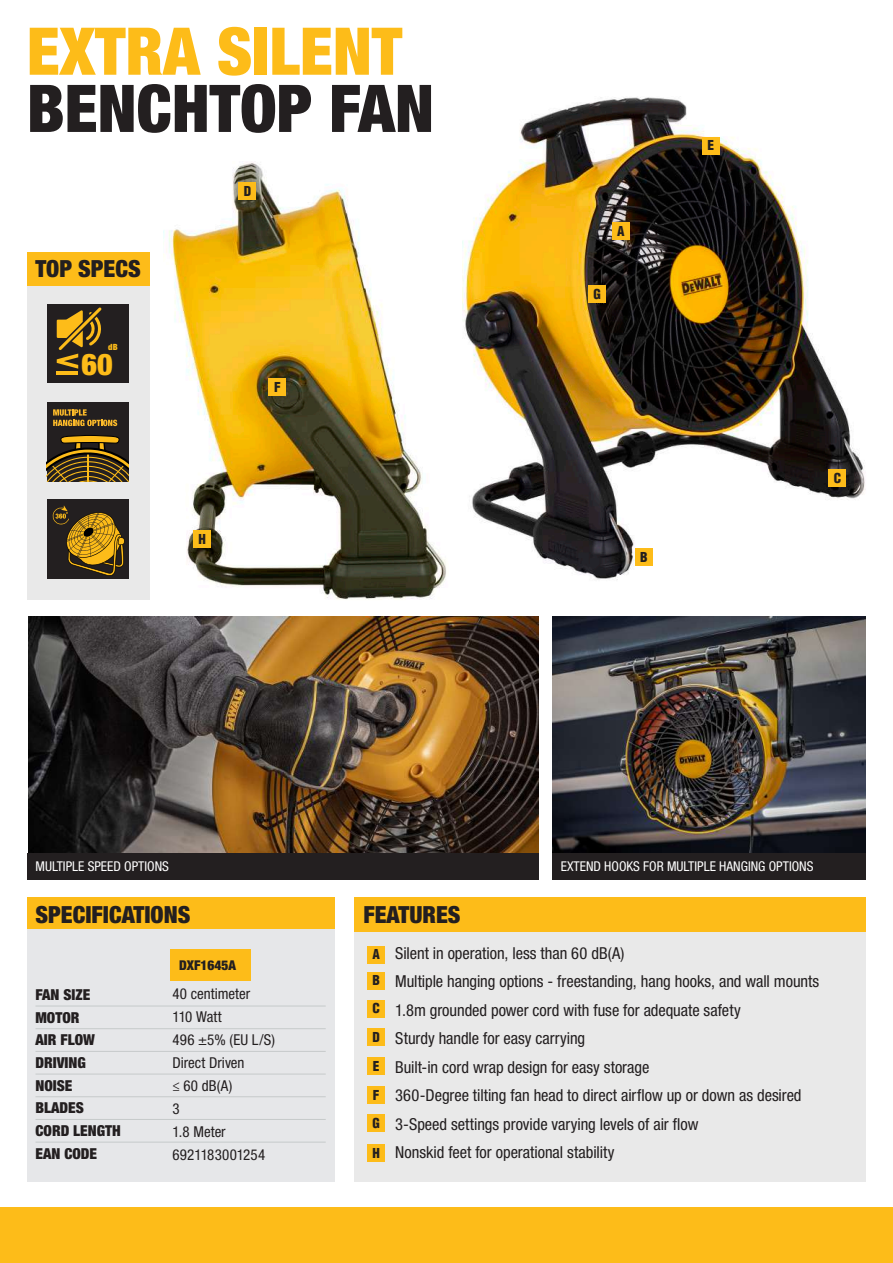
<style>
.page{position:relative;width:893px;height:1263px;background:#fff}
.page>*{position:absolute;margin:0;border:0;box-sizing:border-box;transform-origin:0 0}
.t1{font:900 condensed 65.85px "Helvetica Neue LT Std";color:#fdbc19}
.t2{font:900 condensed 65.85px "Helvetica Neue LT Std";color:#231f20}
.t3{font:900 condensed 30px "Helvetica Neue LT Std";color:#fdbc19}
.t4{font:900 condensed 23.7px "Helvetica Neue LT Std";color:#231f20}
.t5{font:condensed 16.5px/28.5px "Helvetica Neue LT Std";color:#231f20}
.t6{font:900 condensed 15.15px/22.6px "Helvetica Neue LT Std";color:#231f20}
.t7{font:condensed 15px/23px "Helvetica Neue LT Std";letter-spacing:.005em;color:#231f20}
.t8{font:condensed 13.5px "Helvetica Neue LT Std";color:#fff}
.t9{font:900 condensed 13.5px "Helvetica Neue LT Std";color:#231f20}
.t10{font:900 condensed 13.35px "Helvetica LT Std";color:#231f20}
.t11{font:900 condensed 8.55px "Helvetica Neue LT Std";color:#fdbc19}
</style>
<div class="page">
<img style="left:163px;top:162px;width:283px;height:438px">
<img style="left:28px;top:616px;width:510px;height:237px">
<img style="left:552px;top:616px;width:314px;height:237px">
<img style="left:463px;top:97px;width:402px;height:483px">
<div style="left:27px;top:897px;width:307px;height:34px;background:#fdbc19"></div>
<div style="left:27px;top:929px;width:307px;height:252px;background:#e6e7e9"></div>
<div style="left:355px;top:931px;width:511px;height:250px;background:#e9e9e9"></div>
<div style="left:368px;top:946px;width:17px;height:17px;background:#fdbc19"></div>
<div style="left:612px;top:222px;width:17px;height:17px;background:#fdbc19"></div>
<div style="left:368px;top:972px;width:17px;height:17px;background:#fdbc19"></div>
<div style="left:635px;top:548px;width:17px;height:18px;background:#fdbc19"></div>
<div style="left:368px;top:1000px;width:17px;height:17px;background:#fdbc19"></div>
<div style="left:829px;top:470px;width:17px;height:17px;background:#fdbc19"></div>
<div style="left:368px;top:1028px;width:17px;height:18px;background:#fdbc19"></div>
<div style="left:239px;top:183px;width:17px;height:17px;background:#fdbc19"></div>
<div style="left:368px;top:1057px;width:17px;height:18px;background:#fdbc19"></div>
<div style="left:702px;top:137px;width:18px;height:17px;background:#fdbc19"></div>
<div style="left:368px;top:1086px;width:17px;height:17px;background:#fdbc19"></div>
<div style="left:269px;top:378px;width:17px;height:18px;background:#fdbc19"></div>
<div style="left:368px;top:1115px;width:17px;height:17px;background:#fdbc19"></div>
<div style="left:588px;top:286px;width:18px;height:17px;background:#fdbc19"></div>
<div style="left:368px;top:1145px;width:17px;height:17px;background:#fdbc19"></div>
<div style="left:193px;top:530px;width:18px;height:18px;background:#fdbc19"></div>
<div style="left:355px;top:897px;width:511px;height:34px;background:#fdbc19"></div>
<div style="left:27px;top:286px;width:122px;height:314px;background:#e9e9e9"></div>
<div style="left:27px;top:252px;width:122px;height:34px;background:#fdbc19"></div>
<div style="left:27px;top:853px;width:511px;height:26px;background:#231f20"></div>
<div style="left:552px;top:853px;width:314px;height:26px;background:#231f20"></div>
<hr style="left:36px;top:1005px;width:290px;height:1px;background:#c6caca">
<hr style="left:36px;top:1028px;width:290px;height:1px;background:#c6caca">
<hr style="left:36px;top:1051px;width:290px;height:1px;background:#c6caca">
<hr style="left:36px;top:1073px;width:290px;height:1px;background:#c6caca">
<hr style="left:36px;top:1096px;width:290px;height:1px;background:#c6caca">
<hr style="left:36px;top:1119px;width:290px;height:1px;background:#c6caca">
<hr style="left:36px;top:1142px;width:290px;height:1px;background:#c6caca">
<div style="left:171px;top:949px;width:80px;height:31px;background:#fdbc19"></div>
<div style="left:0;top:1208px;width:893px;height:55px;background:#fdbc19"></div>
<div style="left:47px;top:304px;width:82px;height:79px;background:#231f20"></div>
<svg style="left:57px;top:307px;width:45px;height:62px"></svg>
<hr style="left:57px;top:371px;width:21px;height:4px;background:#fdbc19">
<div style="left:47px;top:402px;width:82px;height:80px;background:#231f20"></div>
<svg style="left:47px;top:435px;width:82px;height:47px"></svg>
<svg style="left:53px;top:409px;width:64px;height:17px"></svg>
<div style="left:47px;top:499px;width:82px;height:80px;background:#231f20"></div>
<svg style="left:52px;top:505px;width:73px;height:71px"></svg>
<h1 class="t1" style="left:27px;top:11px;width:377px">EXTRA SILENT</h1>
<h1 class="t2" style="left:27px;top:68px;width:409px">BENCHTOP FAN</h1>
<h3 class="t4" style="left:35px;top:254px;width:107px">TOP SPECS</h3>
<p class="t11" style="left:108px;top:341px;width:11px">dB</p>
<h2 class="t3" style="left:82px;top:346px;width:33px">60</h2>
<p class="t10" style="left:244px;top:183px;width:9px">D</p>
<p class="t10" style="left:198px;top:530px;width:9px">H</p>
<p class="t10" style="left:274px;top:378px;width:8px">F</p>
<p class="t10" style="left:617px;top:222px;width:9px">A</p>
<p class="t10" style="left:593px;top:286px;width:9px">G</p>
<p class="t10" style="left:708px;top:137px;width:8px">E</p>
<p class="t10" style="left:640px;top:548px;width:9px">B</p>
<p class="t10" style="left:834px;top:470px;width:9px">C</p>
<p class="t8" style="left:36px;top:858px;width:135px">MULTIPLE SPEED OPTIONS</p>
<p class="t8" style="left:561px;top:858px;width:254px">EXTEND HOOKS FOR MULTIPLE HANGING OPTIONS</p>
<h3 class="t4" style="left:36px;top:900px;width:156px">SPECIFICATIONS</h3>
<p class="t6" style="left:36px;top:983px;width:87px">FAN SIZE<br>MOTOR<br>AIR FLOW<br>DRIVING<br>NOISE<br>BLADES<br>CORD LENGTH<br>EAN CODE</p>
<p class="t9" style="left:179px;top:956px;width:59px">DXF1645A</p>
<p class="t7" style="left:172px;top:982px;width:104px">40 centimeter<br>110 Watt<br>496 ±5% (EU L/S)<br>Direct Driven<br>≤ 60 dB(A)<br>3<br>1.8 Meter<br>6921183001254</p>
<h3 class="t4" style="left:363px;top:900px;width:99px">FEATURES</h3>
<p class="t10" style="left:372px;top:946px;width:9px">A</p>
<p class="t10" style="left:372px;top:972px;width:9px">B</p>
<p class="t10" style="left:372px;top:1000px;width:9px">C</p>
<p class="t10" style="left:372px;top:1028px;width:9px">D</p>
<p class="t10" style="left:373px;top:1058px;width:8px">E</p>
<p class="t10" style="left:373px;top:1086px;width:8px">F</p>
<p class="t10" style="left:372px;top:1115px;width:9px">G</p>
<p class="t10" style="left:372px;top:1145px;width:9px">H</p>
<p class="t5" style="left:395px;top:938px;width:426px">Silent in operation, less than 60 dB(A)<br>Multiple hanging options - freestanding, hang hooks, and wall mounts 1.8m grounded power cord with fuse for adequate safety<br>Sturdy handle for easy carrying<br>Built-in cord wrap design for easy storage<br>360-Degree tilting fan head to direct airflow up or down as desired 3-Speed settings provide varying levels of air flow<br>Nonskid feet for operational stability</p>
</div>
